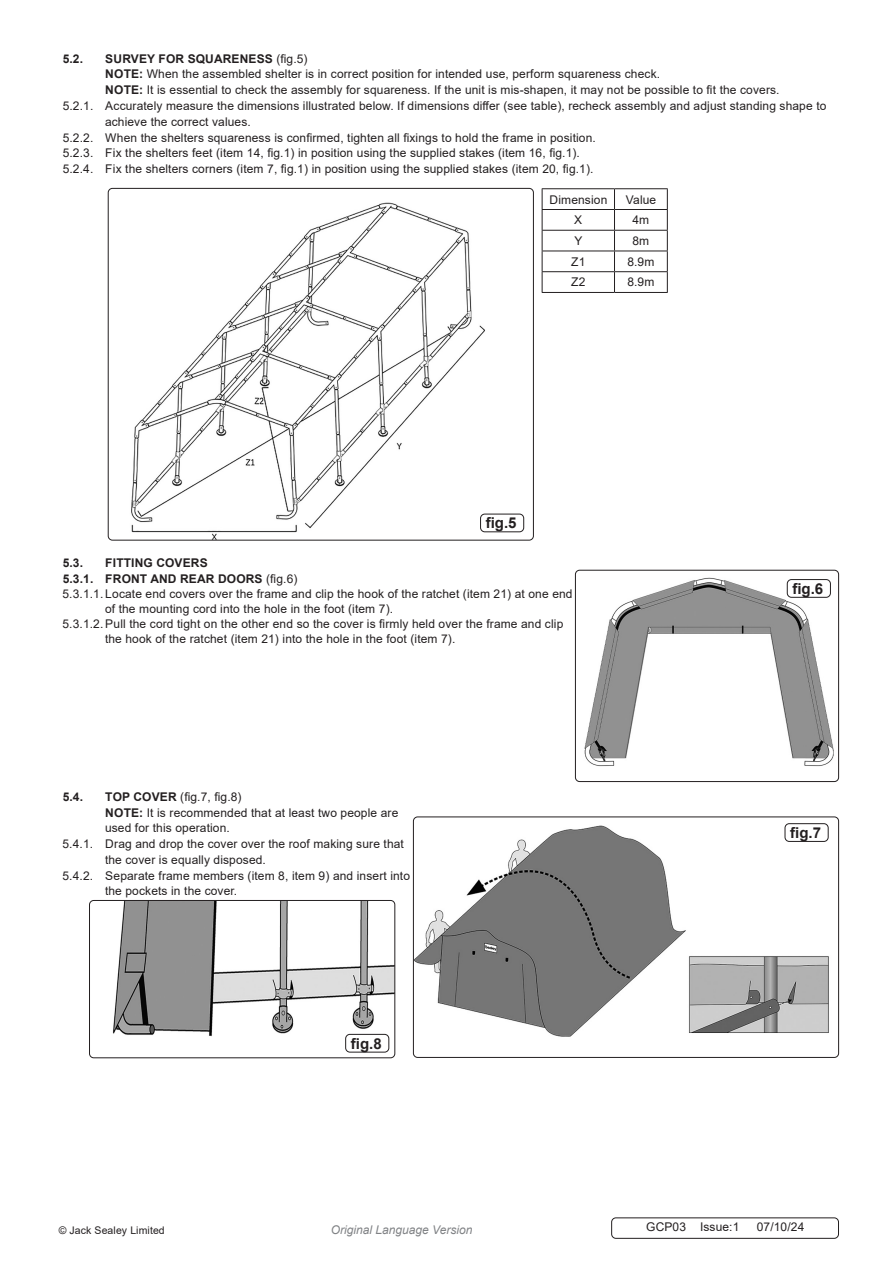
<style>
.page{position:relative;width:893px;height:1263px;background:#fff}
.page>*{position:absolute;margin:0;border:0;box-sizing:border-box;transform-origin:0 0}
.t1{font:700 15px "Arial";color:#231f20}
.Body{font:12px/15.8px "Arial";letter-spacing:.01em;color:#231f20}
.t2{font:700 12px "Arial";letter-spacing:.01em;color:#231f20}
.Instructions_Model_No{font:12px "Arial";letter-spacing:.01em;color:#231f20}
.t3{font:italic 12px "Arial";color:#808285}
.Body__Footer{font:12px "Arial";letter-spacing:.01em;color:#231f20}
.Body__Justified__7pt{font:10.5px "Arial";letter-spacing:.01em;color:#231f20}
.s1{font-weight:400}
.s2{font-weight:700}
</style>
<div class="page">
<img style="left:415px;top:818px;width:422px;height:219px">
<div style="left:413px;top:816px;width:426px;height:242px;border:1px solid #231f20;border-radius:4px"></div>
<img style="left:575px;top:570px;width:264px;height:211px">
<div style="left:575px;top:570px;width:264px;height:212px;border:1px solid #231f20;border-radius:4px"></div>
<img style="left:108px;top:188px;width:425px;height:352px">
<div style="left:108px;top:188px;width:426px;height:352px;border:1px solid #231f20;border-radius:4px"></div>
<hr style="left:542px;top:188px;width:72px;height:1px;background:#231f20">
<hr style="left:614px;top:188px;width:54px;height:1px;background:#231f20">
<hr style="left:542px;top:209px;width:72px;height:1px;background:#231f20">
<hr style="left:614px;top:209px;width:54px;height:1px;background:#231f20">
<hr style="left:542px;top:230px;width:72px;height:1px;background:#231f20">
<hr style="left:614px;top:230px;width:54px;height:1px;background:#231f20">
<hr style="left:542px;top:251px;width:72px;height:1px;background:#231f20">
<hr style="left:614px;top:251px;width:54px;height:1px;background:#231f20">
<hr style="left:542px;top:271px;width:72px;height:1px;background:#231f20">
<svg style="left:542px;top:189px;width:1px;height:103px"></svg>
<hr style="left:614px;top:271px;width:54px;height:1px;background:#231f20">
<svg style="left:614px;top:189px;width:1px;height:103px"></svg>
<svg style="left:667px;top:189px;width:1px;height:103px"></svg>
<hr style="left:542px;top:292px;width:72px;height:1px;background:#231f20">
<hr style="left:614px;top:292px;width:54px;height:1px;background:#231f20">
<div style="left:481px;top:514px;width:43px;height:18px;background:#fff;border-radius:4px"></div>
<div style="left:480px;top:514px;width:44px;height:18px;border:1px solid #231f20;border-radius:4px"></div>
<div style="left:787px;top:579px;width:43px;height:18px;background:#fff;border-radius:4px"></div>
<div style="left:787px;top:579px;width:44px;height:19px;border:1px solid #231f20;border-radius:4px"></div>
<div style="left:785px;top:824px;width:43px;height:17px;background:#fff;border-radius:4px"></div>
<div style="left:785px;top:823px;width:43px;height:19px;border:1px solid #231f20;border-radius:4px"></div>
<img style="left:90px;top:900px;width:305px;height:158px">
<div style="left:89px;top:900px;width:306px;height:158px;border:1px solid #231f20;border-radius:4px"></div>
<div style="left:346px;top:1034px;width:43px;height:18px;background:#fff;border-radius:4px"></div>
<div style="left:345px;top:1034px;width:44px;height:18px;border:1px solid #231f20;border-radius:4px"></div>
<div style="left:611px;top:1217px;width:228px;height:22px;border:1px solid #231f20;border-radius:4px"></div>
<p class="t2" style="left:63px;top:50px;width:22px">5.2.</p>
<p class="t2" style="left:105px;top:50px;width:204px">SURVEY FOR SQUARENESS <span class="s1">(fig.5)</span></p>
<p class="Body" style="left:105px;top:66px;width:556px"><span class="s2">NOTE:</span> When the assembled shelter is in correct position for intended use, perform squareness check.</p>
<p class="Body" style="left:105px;top:82px;width:676px"><span class="s2">NOTE:</span> It is essential to check the assembly for squareness. If the unit is mis-shapen, it may not be possible to fit the covers.</p>
<p class="Body" style="left:105px;top:98px;width:723px;text-indent:-42px">5.2.1. Accurately measure the dimensions illustrated below. If dimensions differ (see table), recheck assembly and adjust standing shape to achieve the correct values.</p>
<p class="Body" style="left:63px;top:129px;width:535px">5.2.2. When the shelters squareness is confirmed, tighten all fixings to hold the frame in position.</p>
<p class="Body" style="left:63px;top:145px;width:519px">5.2.3. Fix the shelters feet (item 14, fig.1) in position using the supplied stakes (item 16, fig.1).</p>
<p class="Body" style="left:63px;top:161px;width:532px">5.2.4. Fix the shelters corners (item 7, fig.1) in position using the supplied stakes (item 20, fig.1).</p>
<p class="Instructions_Model_No" style="left:549px;top:191px;width:59px">Dimension</p>
<p class="Instructions_Model_No" style="left:626px;top:191px;width:32px">Value</p>
<p class="Instructions_Model_No" style="left:574px;top:212px;width:10px">X</p>
<p class="Instructions_Model_No" style="left:632px;top:212px;width:18px">4m</p>
<p class="Instructions_Model_No" style="left:574px;top:232px;width:10px">Y</p>
<p class="Instructions_Model_No" style="left:632px;top:232px;width:18px">8m</p>
<p class="Instructions_Model_No" style="left:571px;top:253px;width:16px">Z1</p>
<p class="Instructions_Model_No" style="left:627px;top:253px;width:29px">8.9m</p>
<p class="Instructions_Model_No" style="left:571px;top:274px;width:16px">Z2</p>
<p class="Instructions_Model_No" style="left:627px;top:274px;width:29px">8.9m</p>
<p class="t1" style="left:486px;top:512px;width:32px">fig.5</p>
<p class="t2" style="left:63px;top:554px;width:22px">5.3.</p>
<p class="t2" style="left:105px;top:554px;width:104px">FITTING COVERS</p>
<p class="t2" style="left:63px;top:570px;width:236px">5.3.1. FRONT AND REAR DOORS <span class="s1">(fig.6)</span></p>
<p class="Body" style="left:105px;top:586px;width:469px;line-height:15px;text-indent:-43px">5.3.1.1. Locate end covers over the frame and clip the hook of the ratchet (item 21) at one end of the mounting cord into the hole in the foot (item 7).</p>
<p class="Body" style="left:105px;top:615px;width:460px;text-indent:-43px">5.3.1.2.Pull the cord tight on the other end so the cover is firmly held over the frame and clip the hook of the ratchet (item 21) into the hole in the foot (item 7).</p>
<p class="t2" style="left:63px;top:788px;width:22px">5.4.</p>
<p class="Body" style="left:105px;top:789px;width:138px"><span class="s2">TOP COVER</span> (fig.7, fig.8)</p>
<p class="Body" style="left:105px;top:804px;width:295px"><span class="s2">NOTE:</span> It is recommended that at least two people are used for this operation.</p>
<p class="Body" style="left:105px;top:836px;width:300px;text-indent:-43px">5.4.1. Drag and drop the cover over the roof making sure that the cover is equally disposed.</p>
<p class="Body" style="left:105px;top:867px;width:307px;text-indent:-43px">5.4.2. Separate frame members (item 8, item 9) and insert into the pockets in the cover.</p>
<p class="t1" style="left:351px;top:1033px;width:32px">fig.8</p>
<p class="t1" style="left:792px;top:578px;width:32px">fig.6</p>
<p class="t1" style="left:790px;top:822px;width:32px">fig.7</p>
<p class="Body__Justified__7pt" style="left:59px;top:1223px;width:108px">© Jack Sealey Limited</p>
<p class="t3" style="left:331px;top:1222px;width:143px">Original Language Version</p>
<p class="Body__Footer" style="left:646px;top:1219px;width:95px">GCP03 Issue:1</p>
<p class="Body__Footer" style="left:757px;top:1219px;width:49px">07/10/24</p>
</div>
